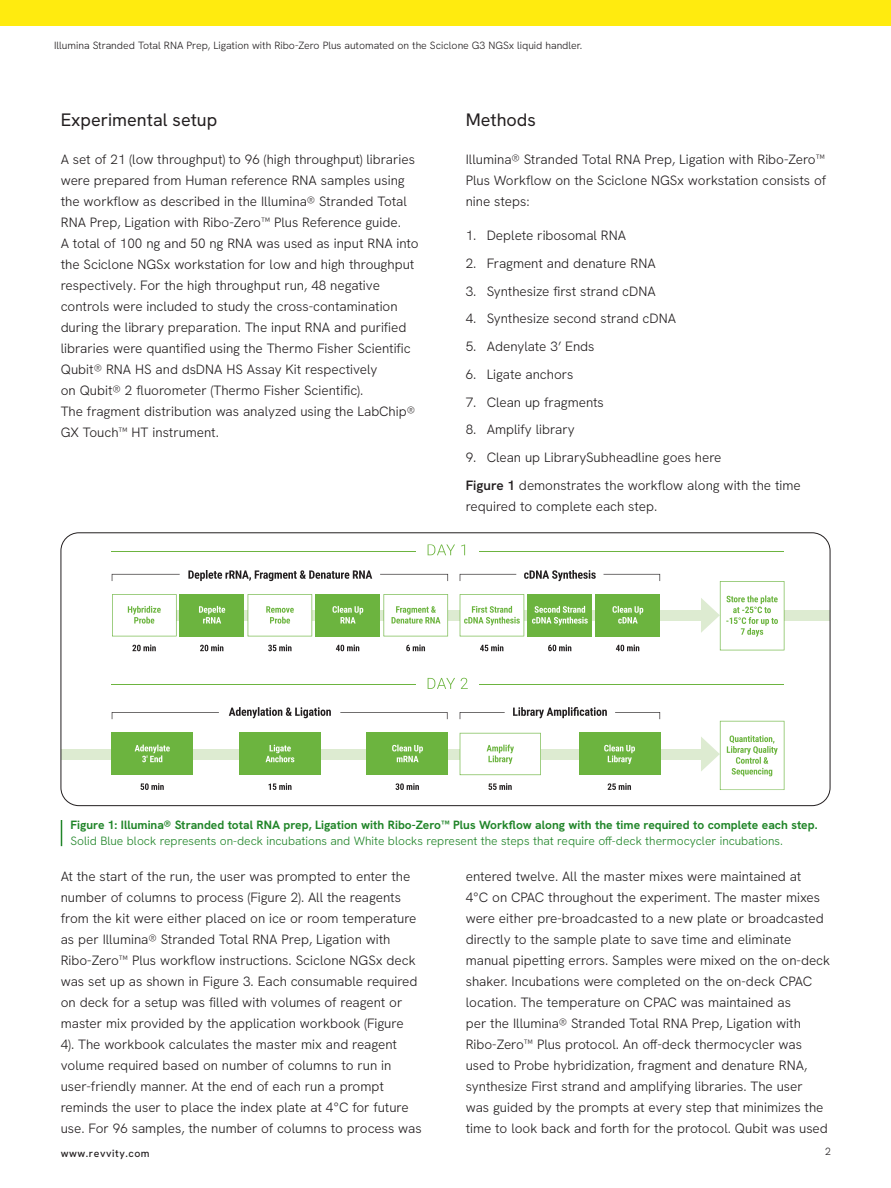
<style>
.page{position:relative;width:891px;height:1188px;background:#fff}
.page>*{position:absolute;margin:0;border:0;box-sizing:border-box;transform-origin:0 0}
.Sub_Head{font:18px "Hanken Grotesk";color:#231f20}
.Body_Copy{font:300 13.5px/21px "Hanken Grotesk";color:#231f20}
.Captions{font:300 12px/16.5px "Hanken Grotesk";color:#218529}
.Heading_Note{font:300 10.5px "Hanken Grotesk";color:#231f20}
.t1{font:500 10.5px "Hanken Grotesk";letter-spacing:.05em;color:#231f20}
.s1{font-weight:600}
.s2{font-weight:700}
</style>
<div class="page">
<div style="left:0;top:0;width:891px;height:26px;background:#ffeb0f"></div>
<div style="left:175px;top:610px;width:533px;height:10px;background:#ddebd1"></div>
<div style="left:740px;top:610px;width:90px;height:10px;background:#ddebd1"></div>
<div style="left:61px;top:749px;width:647px;height:10px;background:#ddebd1"></div>
<div style="left:180px;top:594px;width:64px;height:42px;background:#6cb43f"></div>
<div style="left:112px;top:733px;width:81px;height:42px;background:#6cb43f"></div>
<div style="left:239px;top:733px;width:82px;height:42px;background:#6cb43f"></div>
<div style="left:367px;top:733px;width:81px;height:42px;background:#6cb43f"></div>
<div style="left:316px;top:594px;width:64px;height:42px;background:#6cb43f"></div>
<div style="left:528px;top:594px;width:64px;height:42px;background:#6cb43f"></div>
<div style="left:596px;top:594px;width:64px;height:42px;background:#6cb43f"></div>
<div style="left:579px;top:733px;width:81px;height:42px;background:#6cb43f"></div>
<svg style="left:112px;top:594px;width:65px;height:42px"></svg>
<svg style="left:132px;top:645px;width:24px;height:6px"></svg>
<svg style="left:140px;top:783px;width:24px;height:7px"></svg>
<svg style="left:269px;top:783px;width:23px;height:7px"></svg>
<svg style="left:396px;top:783px;width:23px;height:7px"></svg>
<svg style="left:488px;top:783px;width:24px;height:7px"></svg>
<svg style="left:608px;top:783px;width:23px;height:7px"></svg>
<svg style="left:200px;top:645px;width:23px;height:6px"></svg>
<svg style="left:268px;top:645px;width:24px;height:6px"></svg>
<svg style="left:336px;top:645px;width:23px;height:6px"></svg>
<svg style="left:406px;top:645px;width:19px;height:6px"></svg>
<svg style="left:480px;top:645px;width:23px;height:6px"></svg>
<svg style="left:548px;top:645px;width:23px;height:6px"></svg>
<svg style="left:616px;top:645px;width:23px;height:6px"></svg>
<svg style="left:199px;top:606px;width:26px;height:17px"></svg>
<svg style="left:135px;top:745px;width:35px;height:17px"></svg>
<svg style="left:266px;top:745px;width:28px;height:17px"></svg>
<svg style="left:392px;top:745px;width:31px;height:17px"></svg>
<svg style="left:248px;top:594px;width:64px;height:42px"></svg>
<svg style="left:460px;top:594px;width:64px;height:42px"></svg>
<svg style="left:701px;top:581px;width:83px;height:69px"></svg>
<svg style="left:701px;top:721px;width:83px;height:69px"></svg>
<svg style="left:460px;top:733px;width:81px;height:42px"></svg>
<svg style="left:333px;top:606px;width:30px;height:17px"></svg>
<svg style="left:532px;top:606px;width:56px;height:19px"></svg>
<svg style="left:384px;top:594px;width:64px;height:42px"></svg>
<svg style="left:613px;top:606px;width:30px;height:18px"></svg>
<svg style="left:604px;top:745px;width:31px;height:19px"></svg>
<svg style="left:188px;top:570px;width:184px;height:11px"></svg>
<svg style="left:428px;top:544px;width:37px;height:11px"></svg>
<svg style="left:428px;top:678px;width:40px;height:11px"></svg>
<svg style="left:229px;top:707px;width:102px;height:11px"></svg>
<svg style="left:524px;top:570px;width:72px;height:11px"></svg>
<svg style="left:513px;top:707px;width:94px;height:11px"></svg>
<svg style="left:112px;top:574px;width:68px;height:7px"></svg>
<svg style="left:112px;top:712px;width:107px;height:7px"></svg>
<svg style="left:340px;top:712px;width:108px;height:7px"></svg>
<svg style="left:460px;top:574px;width:56px;height:7px"></svg>
<svg style="left:460px;top:712px;width:45px;height:7px"></svg>
<svg style="left:615px;top:712px;width:45px;height:7px"></svg>
<svg style="left:604px;top:574px;width:56px;height:7px"></svg>
<svg style="left:380px;top:574px;width:68px;height:7px"></svg>
<hr style="left:112px;top:551px;width:304px;height:1px;background:#6cb43f">
<hr style="left:112px;top:684px;width:304px;height:1px;background:#6cb43f">
<hr style="left:480px;top:551px;width:304px;height:1px;background:#6cb43f">
<hr style="left:480px;top:684px;width:304px;height:1px;background:#6cb43f">
<svg style="left:61px;top:820px;width:1px;height:26px"></svg>
<p class="Heading_Note" style="left:54px;top:39px;width:530px">Illumina Stranded Total RNA Prep, Ligation with Ribo-Zero Plus automated on the Sciclone G3 NGSx liquid handler.</p>
<p class="Sub_Head" style="left:61px;top:108px;width:158px">Experimental setup</p>
<p class="Body_Copy" style="left:61px;top:148px;width:360px">A set of 21 (low throughput) to 96 (high throughput) libraries were prepared from Human reference RNA samples using the workflow as described in the Illumina® Stranded Total RNA Prep, Ligation with Ribo-Zero™ Plus Reference guide.<br>A total of 100 ng and 50 ng RNA was used as input RNA into the Sciclone NGSx workstation for low and high throughput respectively. For the high throughput run, 48 negative controls were included to study the cross-contamination during the library preparation. The input RNA and purified libraries were quantified using the Thermo Fisher Scientific Qubit® RNA HS and dsDNA HS Assay Kit respectively<br>on Qubit® 2 fluorometer (Thermo Fisher Scientific).<br>The fragment distribution was analyzed using the LabChip® GX Touch™ HT instrument.</p>
<p class="Sub_Head" style="left:466px;top:108px;width:72px">Methods</p>
<p class="Body_Copy" style="left:466px;top:148px;width:362px;text-align:justify">Illumina® Stranded Total RNA Prep, Ligation with Ribo-Zero™ Plus Workflow on the Sciclone NGSx workstation consists of nine steps:</p>
<p class="Body_Copy" style="left:466px;top:225px;width:162px">1. Deplete ribosomal RNA</p>
<p class="Body_Copy" style="left:466px;top:252px;width:191px">2. Fragment and denature RNA</p>
<p class="Body_Copy" style="left:466px;top:280px;width:191px">3. Synthesize first strand cDNA</p>
<p class="Body_Copy" style="left:466px;top:308px;width:212px">4. Synthesize second strand cDNA</p>
<p class="Body_Copy" style="left:466px;top:336px;width:130px">5. Adenylate 3’ Ends</p>
<p class="Body_Copy" style="left:466px;top:363px;width:109px">6. Ligate anchors</p>
<p class="Body_Copy" style="left:466px;top:391px;width:140px">7. Clean up fragments</p>
<p class="Body_Copy" style="left:466px;top:419px;width:111px">8. Amplify library</p>
<p class="Body_Copy" style="left:466px;top:447px;width:257px">9. Clean up LibrarySubheadline goes here</p>
<p class="Body_Copy" style="left:466px;top:474px;width:337px"><span class="s1">Figure 1</span> demonstrates the workflow along with the time required to complete each step.</p>
<p class="Captions" style="left:71px;top:816px;width:749px"><span class="s2">Figure 1: Illumina® Stranded total RNA prep, Ligation with Ribo-Zero™ Plus Workflow along with the time required to complete each step.<br></span>Solid Blue block represents on-deck incubations and White blocks represent the steps that require off-deck thermocycler incubations.</p>
<p class="Body_Copy" style="left:61px;top:866px;width:362px">At the start of the run, the user was prompted to enter the number of columns to process (Figure 2). All the reagents from the kit were either placed on ice or room temperature as per Illumina® Stranded Total RNA Prep, Ligation with Ribo-Zero™ Plus workflow instructions. Sciclone NGSx deck was set up as shown in Figure 3. Each consumable required on deck for a setup was filled with volumes of reagent or master mix provided by the application workbook (Figure<br>4). The workbook calculates the master mix and reagent volume required based on number of columns to run in user-friendly manner. At the end of each run a prompt reminds the user to place the index plate at 4°C for future use. For 96 samples, the number of columns to process was</p>
<p class="Body_Copy" style="left:466px;top:866px;width:366px">entered twelve. All the master mixes were maintained at<br>4°C on CPAC throughout the experiment. The master mixes were either pre-broadcasted to a new plate or broadcasted directly to the sample plate to save time and eliminate manual pipetting errors. Samples were mixed on the on-deck shaker. Incubations were completed on the on-deck CPAC location. The temperature on CPAC was maintained as<br>per the Illumina® Stranded Total RNA Prep, Ligation with Ribo-Zero™ Plus protocol. An off-deck thermocycler was used to Probe hybridization, fragment and denature RNA, synthesize First strand and amplifying libraries. The user<br>was guided by the prompts at every step that minimizes the time to look back and forth for the protocol. Qubit was used</p>
<p class="t1" style="left:61px;top:1147px;width:90px">www.revvity.com</p>
<p class="Heading_Note" style="left:825px;top:1145px;width:7px">2</p>
</div>
